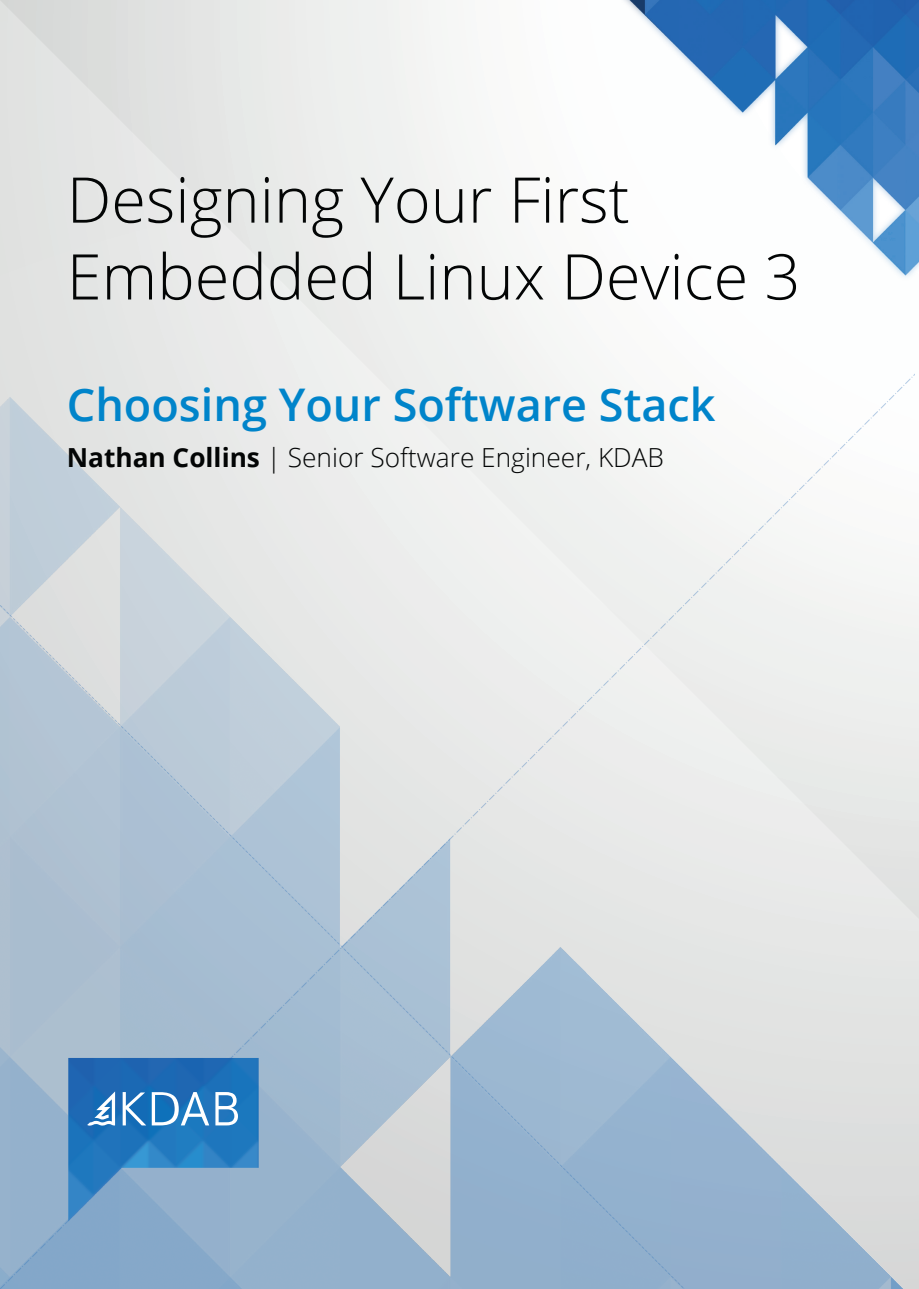
<style>
.page{position:relative;width:919px;height:1289px;background:#fff}
.page>*{position:absolute;margin:0;border:0;box-sizing:border-box;transform-origin:0 0}
.t1{font:300 63px/76.8px "Open Sans";color:#030505}
.t2{font:600 45px "Open Sans";color:#0084ca}
.t3{font:300 26.25px "Open Sans";color:#030505}
.s1{font-weight:700}
</style>
<div class="page">
<svg style="left:0;top:0;width:496px;height:266px"></svg>
<img style="left:624px;top:0;width:294px;height:266px">
<img style="left:0;top:266px;width:918px;height:1022px">
<img style="left:68px;top:1057px;width:191px;height:164px">
<svg style="left:87px;top:1091px;width:151px;height:34px"></svg>
<p class="t1" style="left:67px;top:160px;width:735px">Designing Your First<br>Embedded Linux Device 3</p>
<p class="t2" style="left:67px;top:374px;width:650px">Choosing Your Software Stack</p>
<p class="t3" style="left:67px;top:439px;width:598px"><span class="s1">Nathan Collins</span> | Senior Software Engineer, KDAB</p>
</div>
